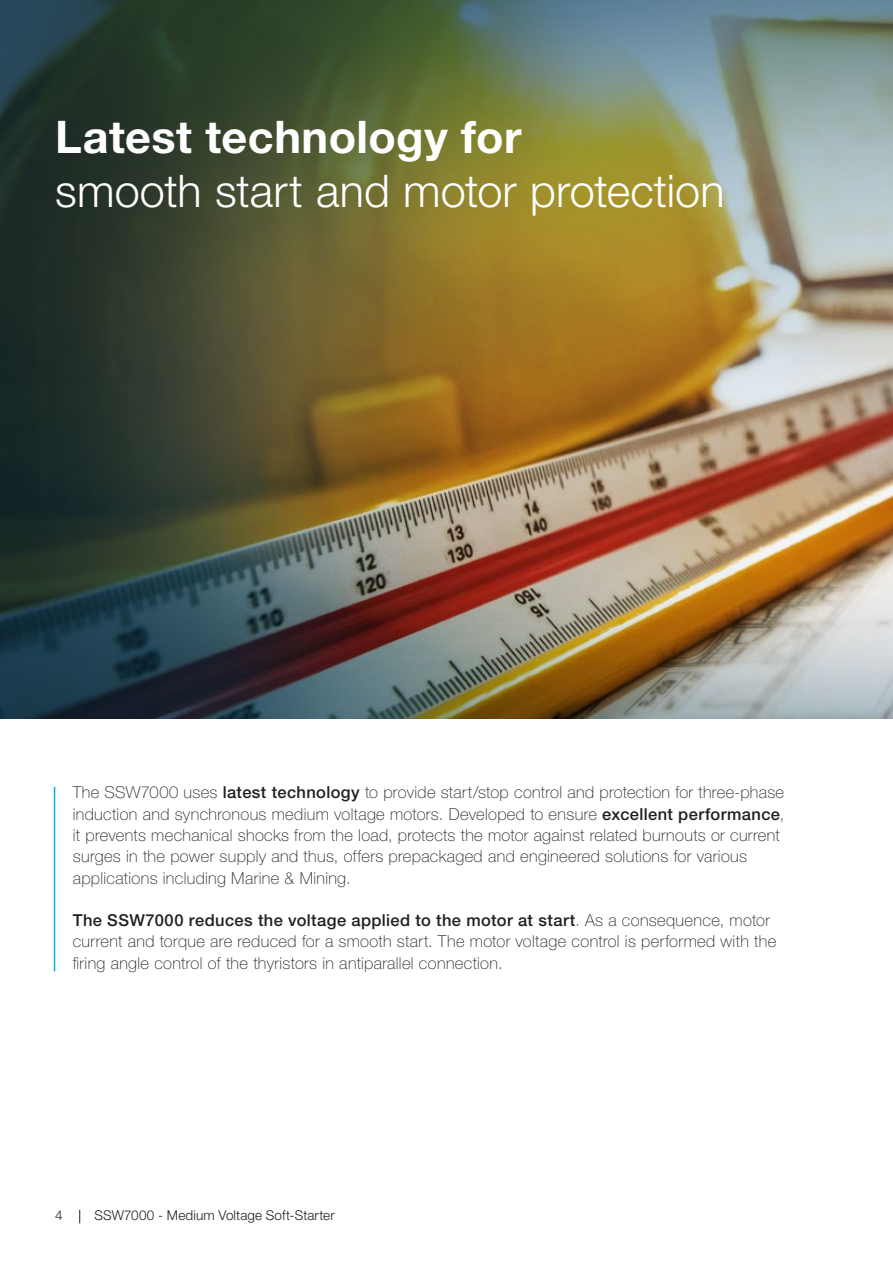
<style>
.page{position:relative;width:893px;height:1263px;background:#fff}
.page>*{position:absolute;margin:0;border:0;box-sizing:border-box;transform-origin:0 0}
.t1{font:300 45px "Helvetica Neue LT Pro";color:#fff}
.t2{font:700 45px "Helvetica Neue LT Pro";letter-spacing:.01em;color:#fff}
.t3{font:100 16.5px/21.3px "Helvetica Neue LT Pro";letter-spacing:.02em;color:#231f20}
.t4{font:300 13.5px "Helvetica Neue LT Pro";letter-spacing:.01em;color:#231f20}
.s1{font-weight:500}
.s2{font-style:italic}
</style>
<div class="page">
<svg style="left:79px;top:1210px;width:1px;height:13px"></svg>
<img style="left:0;top:0;width:893px;height:719px">
<img style="left:883px;top:265px;width:10px;height:454px">
<hr style="left:54px;top:787px;width:1px;height:184px;background:#00aeef">
<h1 class="t2" style="left:55px;top:109px;width:468px">Latest technology for</h1>
<h1 class="t1" style="left:55px;top:164px;width:671px">smooth start and motor protection</h1>
<p class="t3" style="left:73px;top:782px;width:713px">The SSW7000 uses <span class="s1">latest technology</span> to provide start/stop control and protection for three-phase induction and synchronous medium voltage motors. Developed to ensure <span class="s1">excellent performance</span>, it prevents mechanical shocks from the load, protects the motor against related burnouts or current surges in the power supply and thus, offers prepackaged and engineered solutions for various applications including Marine &amp; Mining.</p>
<p class="t3" style="left:73px;top:909px;width:705px"><span class="s1">The SSW7000 reduces the voltage applied to the motor at start</span><span class="s2">.</span> As a consequence, motor current and torque are reduced for a smooth start. The motor voltage control is performed with the firing angle control of the thyristors in antiparallel connection.</p>
<p class="t4" style="left:55px;top:1207px;width:9px">4</p>
<p class="t4" style="left:95px;top:1207px;width:242px">SSW7000 - Medium Voltage Soft-Starter</p>
</div>
